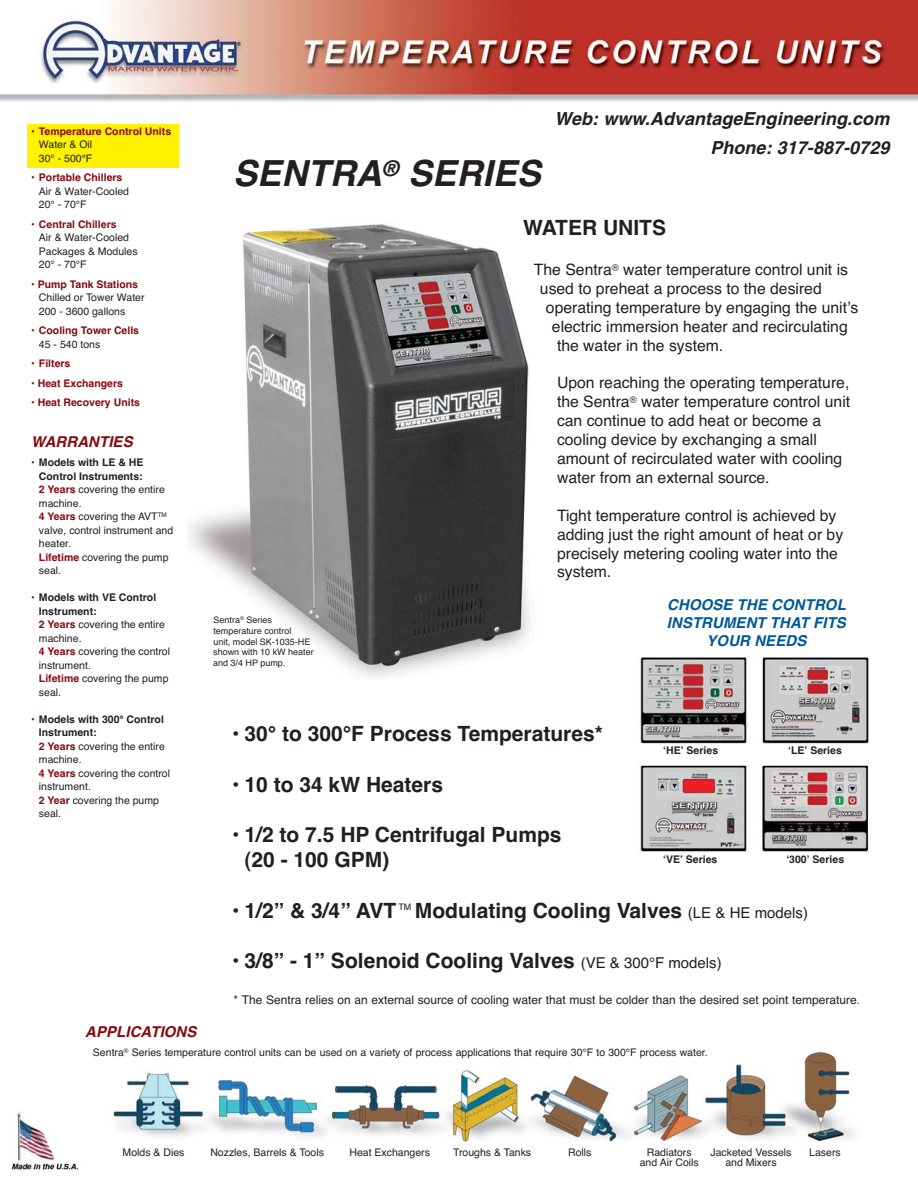
<style>
.page{position:relative;width:918px;height:1188px;background:#fff}
.page>*{position:absolute;margin:0;border:0;box-sizing:border-box;transform-origin:0 0}
.t1{font:italic 700 36px "Helvetica";color:#231f20}
.t2{font:700 21px/25.2px "Helvetica";color:#231f20}
.t3{font:italic 700 18px/28.5px "Helvetica";color:#231f20;text-align:right}
.t4{font:15.75px/18.9px "Helvetica";color:#231f20}
.t5{font:italic 700 15px/18px "Helvetica";color:#005a95;text-align:center}
.t6{font:italic 700 15px "Helvetica";color:#870a0e}
.t7{font:12px "Helvetica TT";color:#231f20}
.t8{font:10.5px/13.5px "Helvetica";color:#231f20}
.t9{font:700 10.5px/13.5px "Helvetica";color:#870a0e}
.t10{font:700 10.5px "Helvetica";color:#231f20}
.t11{font:9px/10.8px "Helvetica";color:#231f20}
.s1{color:#870a0e}
.s2{font-weight:700;color:#870a0e}
.s3{font-weight:400}
.s4{font-weight:400;color:#231f20}
.s5{font-weight:700}
.s6{font-weight:400;font-size:15px}
</style>
<div class="page">
<img style="left:640px;top:657px;width:229px;height:195px">
<img style="left:189px;top:224px;width:341px;height:453px">
<div style="left:27px;top:124px;width:151px;height:43px;background:#fff200"></div>
<img style="left:0;top:0;width:918px;height:102px">
<img style="left:113px;top:1051px;width:743px;height:97px">
<img style="left:11px;top:1111px;width:68px;height:59px">
<p class="t9" style="left:31px;top:125px;width:141px">• Temperature Control Units</p>
<p class="t8" style="left:39px;top:139px;width:55px">Water &amp; Oil<br>30° - 500°F</p>
<p class="t9" style="left:31px;top:172px;width:93px">• Portable Chillers</p>
<p class="t8" style="left:39px;top:185px;width:92px">Air &amp; Water-Cooled<br>20° - 70°F</p>
<p class="t9" style="left:31px;top:218px;width:87px">• Central Chillers</p>
<p class="t8" style="left:39px;top:232px;width:100px">Air &amp; Water-Cooled<br>Packages &amp; Modules<br>20° - 70°F</p>
<p class="t8" style="left:39px;top:278px;width:107px;text-indent:-8px"><span class="s1">•</span> <span class="s2">Pump Tank Stations<br></span>Chilled or Tower Water<br>200 - 3600 gallons</p>
<p class="t9" style="left:39px;top:325px;width:102px;text-indent:-8px"><span class="s3">•</span> Cooling Tower Cells<br><span class="s4">45 - 540 tons</span></p>
<p class="t9" style="left:31px;top:358px;width:41px"><span class="s3">•</span> Filters</p>
<p class="t9" style="left:31px;top:377px;width:93px"><span class="s3">•</span> Heat Exchangers</p>
<p class="t9" style="left:31px;top:397px;width:110px">• Heat Recovery Units</p>
<h3 class="t6" style="left:31px;top:436px;width:106px">WARRANTIES</h3>
<p class="t8" style="left:39px;top:457px;width:136px;text-indent:-8px"><span class="s1">•</span> <span class="s5">Models with LE &amp; HE<br>Control Instruments:<br></span><span class="s2">2 Years</span> covering the entire machine.<br><span class="s2">4 Years</span> covering the AVT<sup>TM </sup>valve, control instrument and heater.<br><span class="s2">Lifetime</span> covering the pump seal.</p>
<p class="t8" style="left:39px;top:592px;width:133px;text-indent:-8px"><span class="s1">•</span> <span class="s5">Models with VE Control<br>Instrument:<br></span><span class="s2">2 Years</span> covering the entire machine.<br><span class="s2">4 Years</span> covering the control instrument.<br><span class="s2">Lifetime</span> covering the pump seal.</p>
<p class="t8" style="left:39px;top:713px;width:133px;text-indent:-8px"><span class="s1">•</span> <span class="s5">Models with 300° Control<br>Instrument:<br></span><span class="s2">2 Years</span> covering the entire machine.<br><span class="s2">4 Years</span> covering the control instrument.<br><span class="s2">2 Year</span> covering the pump seal.</p>
<h1 class="t1" style="left:233px;top:160px;width:316px">SENTRA<sup>®</sup> SERIES</h1>
<h3 class="t3" style="left:554px;top:106px;width:340px">Web: www.AdvantageEngineering.com<br>Phone: 317-887-0729</h3>
<p class="t11" style="left:213px;top:615px;width:102px">Sentra<sup>®</sup> Series temperature control<br>unit, model SK-1035-HE shown with 10 kW heater and 3/4 HP pump.</p>
<h2 class="t2" style="left:523px;top:217px;width:145px">WATER UNITS</h2>
<h3 class="t4" style="left:534px;top:262px;width:316px">The Sentra<sup>®</sup> water temperature control unit is</h3>
<h3 class="t4" style="left:540px;top:280px;width:283px">used to preheat a process to the desired</h3>
<h3 class="t4" style="left:546px;top:299px;width:314px">operating temperature by engaging the unitʼs</h3>
<h3 class="t4" style="left:552px;top:318px;width:297px">electric immersion heater and recirculating</h3>
<h3 class="t4" style="left:557px;top:337px;width:168px">the water in the system.</h3>
<h3 class="t4" style="left:557px;top:375px;width:295px">Upon reaching the operating temperature, the Sentra<sup>®</sup> water temperature control unit can continue to add heat or become a cooling device by exchanging a small amount of recirculated water with cooling water from an external source.</h3>
<h3 class="t4" style="left:557px;top:507px;width:288px">Tight temperature control is achieved by adding just the right amount of heat or by precisely metering cooling water into the system.</h3>
<h3 class="t5" style="left:667px;top:597px;width:183px">CHOOSE THE CONTROL<br>INSTRUMENT THAT FITS<br>YOUR NEEDS</h3>
<h2 class="t2" style="left:232px;top:723px;width:372px">• 30° to 300°F Process Temperatures*</h2>
<h2 class="t2" style="left:232px;top:774px;width:212px">• 10 to 34 kW Heaters</h2>
<h2 class="t2" style="left:245px;top:824px;width:319px;text-indent:-12px">• 1/2 to 7.5 HP Centrifugal Pumps (20 - 100 GPM)</h2>
<h2 class="t2" style="left:232px;top:900px;width:166px">• 1/2” &amp; 3/4” AVT</h2>
<p class="t11" style="left:398px;top:902px;width:14px">TM</p>
<h2 class="t2" style="left:415px;top:900px;width:395px">Modulating Cooling Valves <span class="s6">(LE &amp; HE models)</span></h2>
<h2 class="t2" style="left:232px;top:950px;width:491px">• 3/8” - 1” Solenoid Cooling Valves <span class="s6">(VE &amp; 300°F models)</span></h2>
<p class="t10" style="left:663px;top:747px;width:56px">ʻHEʼ Series</p>
<p class="t10" style="left:788px;top:747px;width:55px">ʻLEʼ Series</p>
<p class="t10" style="left:786px;top:856px;width:59px">ʻ300ʼ Series</p>
<p class="t10" style="left:663px;top:856px;width:56px">ʻVEʼ Series</p>
<p class="t7" style="left:234px;top:996px;width:628px">* The Sentra relies on an external source of cooling water that must be colder than the desired set point temperature.</p>
<h3 class="t6" style="left:85px;top:1026px;width:116px">APPLICATIONS</h3>
<p class="t8" style="left:93px;top:1047px;width:616px">Sentra<sup>®</sup> Series temperature control units can be used on a variety of process applications that require 30°F to 300°F process water.</p>
<p class="t8" style="left:123px;top:1146px;width:63px">Molds &amp; Dies</p>
<p class="t8" style="left:210px;top:1146px;width:115px">Nozzles, Barrels &amp; Tools</p>
<p class="t8" style="left:350px;top:1146px;width:82px">Heat Exchangers</p>
<p class="t8" style="left:453px;top:1146px;width:80px">Troughs &amp; Tanks</p>
<p class="t8" style="left:568px;top:1146px;width:25px">Rolls</p>
<p class="t8" style="left:640px;top:1148px;width:60px;line-height:10.5px;text-align:center">Radiators and Air Coils</p>
<p class="t8" style="left:710px;top:1148px;width:83px;line-height:10.5px;text-align:center">Jacketed Vessels and Mixers</p>
<p class="t8" style="left:809px;top:1146px;width:33px">Lasers</p>
</div>
